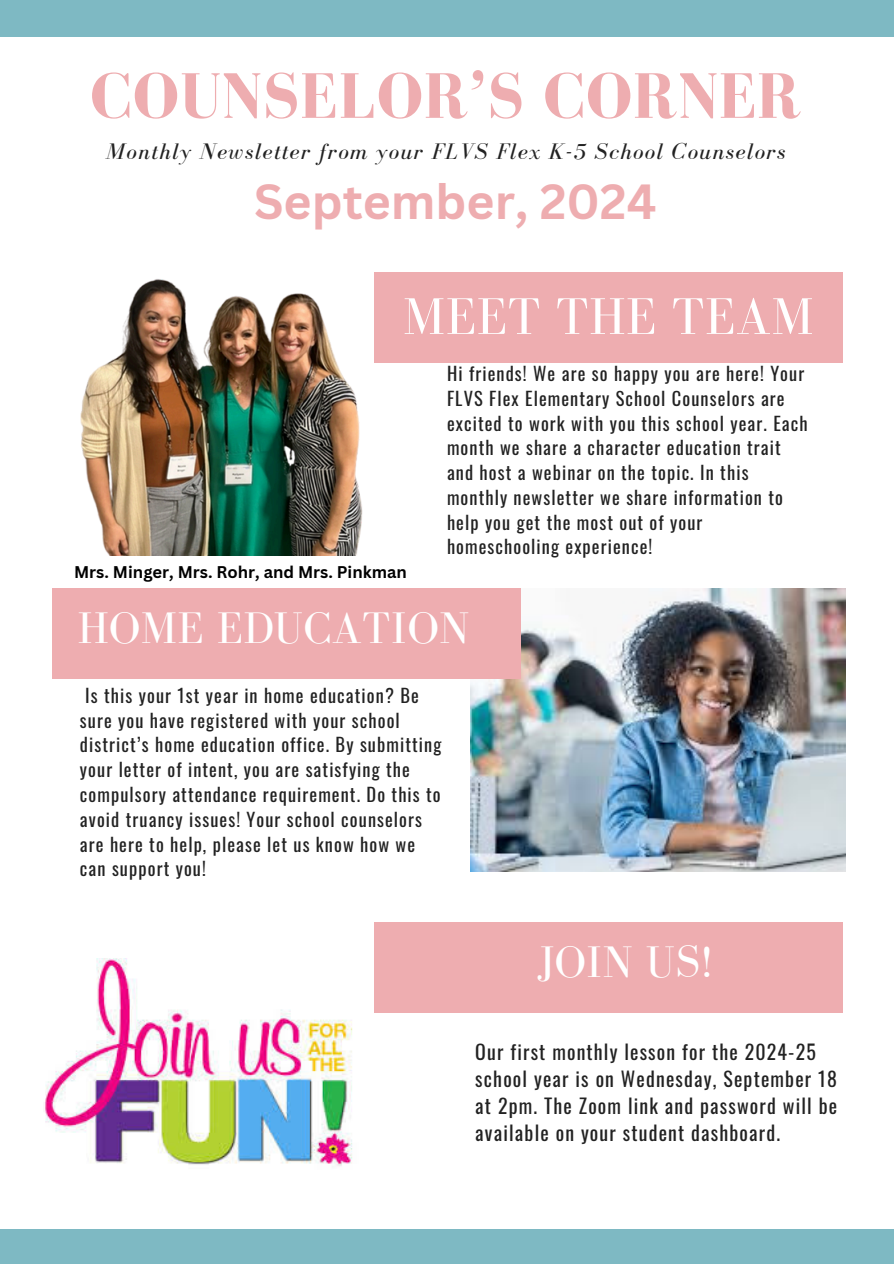
<style>
.page{position:relative;width:894px;height:1264px;background:#fff}
.page>*{position:absolute;margin:0;border:0;box-sizing:border-box;transform-origin:0 0}
.t1{font:700 66px "Bodoni FLF";letter-spacing:.01em;color:#eeadb0}
.t2{font:52.95px "Bodoni FLF";letter-spacing:.01em;color:#fff}
.t3{font:700 48px "Canva Sans";color:#eeadb0}
.t4{font:45.45px "Bodoni FLF";letter-spacing:.01em;color:#fff}
.t5{font:italic 23.1px "Bodoni FLF";letter-spacing:.06em;color:#222}
.t6{font:19.8px/27px "Oswald";letter-spacing:.06em;color:#222}
.t7{font:18.3px/24.8px "Oswald";letter-spacing:.06em;color:#222}
.t8{font:700 16.5px "Canva Sans";color:#000}
</style>
<div class="page">
<div style="left:0;top:1229px;width:893px;height:34px;background:#7eb9c3"></div>
<div style="left:0;top:0;width:893px;height:37px;background:#7eb9c3"></div>
<img style="left:80px;top:279px;width:364px;height:276px">
<img style="left:470px;top:589px;width:375px;height:282px">
<img style="left:45px;top:958px;width:371px;height:208px">
<div style="left:374px;top:272px;width:468px;height:90px;background:#eeadb0"></div>
<div style="left:52px;top:589px;width:468px;height:90px;background:#eeadb0"></div>
<div style="left:374px;top:922px;width:468px;height:90px;background:#eeadb0"></div>
<p class="t1" style="left:91px;top:60px;width:712px">COUNSELOR’S CORNER</p>
<h1 class="t5" style="left:106px;top:139px;width:680px">Monthly Newsletter from your FLVS Flex K-5 School Counselors</h1>
<h4 class="t3" style="left:254px;top:167px;width:404px">September, 2024</h4>
<h5 class="t2" style="left:403px;top:288px;width:412px">MEET THE TEAM</h5>
<p class="t8" style="left:74px;top:560px;width:334px">Mrs. Minger, Mrs. Rohr, and Mrs. Pinkman</p>
<h2 class="t7" style="left:447px;top:360px;width:362px">Hi friends! We are so happy you are here! Your FLVS Flex Elementary School Counselors are excited to work with you this school year. Each month we share a character education trait and host a webinar on the topic. In this monthly newsletter we share information to help you get the most out of your homeschooling experience!</h2>
<h3 class="t4" style="left:77px;top:603px;width:393px">HOME EDUCATION</h3>
<h6 class="t7" style="left:80px;top:682px;width:363px">Is this your 1st year in home education? Be sure you have registered with your school district’s home education office. By submitting your letter of intent, you are satisfying the compulsory attendance requirement. Do this to avoid truancy issues! Your school counselors are here to help, please let us know how we can support you!</h6>
<p class="t4" style="left:537px;top:936px;width:177px">JOIN US!</p>
<p class="t6" style="left:475px;top:1037px;width:363px">Our first monthly lesson for the 2024-25 school year is on Wednesday, September 18 at 2pm. The Zoom link and password will be available on your student dashboard.</p>
</div>
